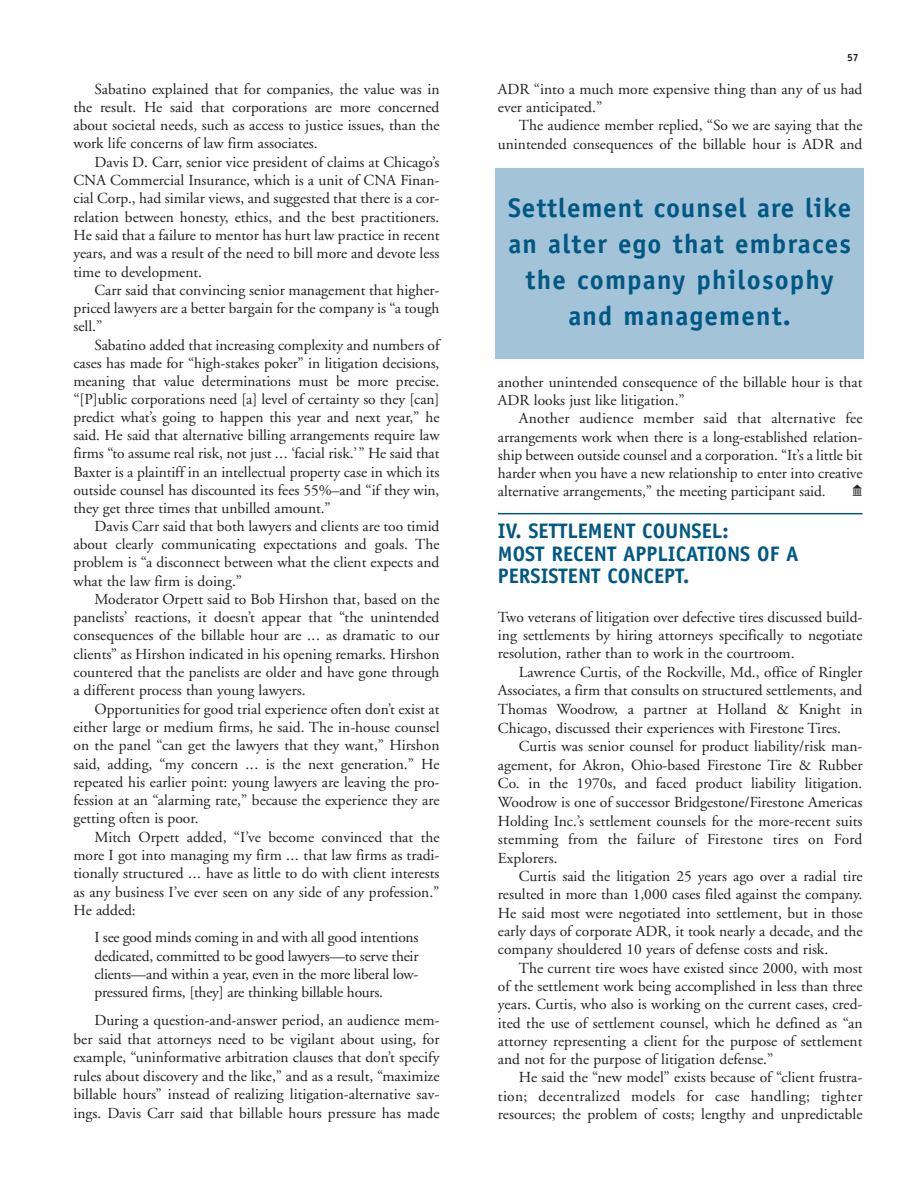
<style>
.page{position:relative;width:918px;height:1188px;background:#fff}
.page>*{position:absolute;margin:0;border:0;box-sizing:border-box;transform-origin:0 0}
.t1{font:700 27px/36px "Officina Sans";letter-spacing:.045em;color:#005883;text-align:center}
.t2{font:700 21px/22.5px "Officina Sans";color:#005883}
.t3{font:15.3px/18.3px "Adobe Garamond";color:#231f20;text-align:justify}
.t4{font:15.3px "Carta";color:#231f20}
.t5{font:700 10.5px "Officina Sans";color:#231f20}
</style>
<div class="page">
<hr style="left:498px;top:513px;width:364px;height:1px;background:#005883">
<div style="left:495px;top:169px;width:369px;height:190px;background:#a3c3d9"></div>
<p class="t3" style="left:74px;top:81px;width:368px;text-indent:21px">Sabatino explained that for companies, the value was in the result. He said that corporations are more concerned about societal needs, such as access to justice issues, than the work life concerns of law firm associates.</p>
<p class="t3" style="left:74px;top:154px;width:368px;text-indent:21px">Davis D. Carr, senior vice president of claims at Chicago’s CNA Commercial Insurance, which is a unit of CNA Finan&shy;cial Corp., had similar views, and suggested that there is a cor&shy;relation between honesty, ethics, and the best practitioners.<br>He said that a failure to mentor has hurt law practice in recent years, and was a result of the need to bill more and devote less time to development.</p>
<p class="t3" style="left:74px;top:282px;width:368px;text-indent:21px">Carr said that convincing senior management that higher&shy;priced lawyers are a better bargain for the company is “a tough sell.”</p>
<p class="t3" style="left:74px;top:337px;width:368px;text-indent:21px">Sabatino added that increasing complexity and numbers of cases has made for “high-stakes poker” in litigation decisions, meaning that value determinations must be more precise. “[P]ublic corporations need [a] level of certainty so they [can] predict what’s going to happen this year and next year,” he said. He said that alternative billing arrangements require law firms “to assume real risk, not just ... ‘facial risk.’” He said that Baxter is a plaintiff in an intellectual property case in which its outside counsel has discounted its fees 55%–and “if they win, they get three times that unbilled amount.”</p>
<p class="t3" style="left:74px;top:519px;width:368px;text-indent:21px">Davis Carr said that both lawyers and clients are too timid about clearly communicating expectations and goals. The problem is “a disconnect between what the client expects and what the law firm is doing.”</p>
<p class="t3" style="left:74px;top:591px;width:368px;text-indent:21px">Moderator Orpett said to Bob Hirshon that, based on the panelists’ reactions, it doesn’t appear that “the unintended consequences of the billable hour are ... as dramatic to our clients” as Hirshon indicated in his opening remarks. Hirshon countered that the panelists are older and have gone through a different process than young lawyers.</p>
<p class="t3" style="left:74px;top:701px;width:368px;text-indent:21px">Opportunities for good trial experience often don’t exist at either large or medium firms, he said. The in-house counsel on the panel “can get the lawyers that they want,” Hirshon said, adding, “my concern ... is the next generation.” He repeated his earlier point: young lawyers are leaving the pro&shy;fession at an “alarming rate,” because the experience they are getting often is poor.</p>
<p class="t3" style="left:74px;top:829px;width:368px;text-indent:21px">Mitch Orpett added, “I’ve become convinced that the more I got into managing my firm ... that law firms as tradi&shy;tionally structured ... have as little to do with client interests as any business I’ve ever seen on any side of any profession.” He added:</p>
<p class="t3" style="left:94px;top:930px;width:326px">I see good minds coming in and with all good intentions dedicated, committed to be good lawyers—to serve their clients—and within a year, even in the more liberal low&shy;pressured firms, [they] are thinking billable hours.</p>
<p class="t3" style="left:74px;top:1012px;width:368px;text-indent:21px">During a question-and-answer period, an audience mem&shy;ber said that attorneys need to be vigilant about using, for example, “uninformative arbitration clauses that don’t specify rules about discovery and the like,” and as a result, “maximize billable hours” instead of realizing litigation-alternative sav&shy;ings. Davis Carr said that billable hours pressure has made</p>
<p class="t5" style="left:847px;top:54px;width:13px">57</p>
<p class="t3" style="left:498px;top:81px;width:366px">ADR “into a much more expensive thing than any of us had ever anticipated.”</p>
<p class="t3" style="left:498px;top:118px;width:366px;text-align:right">The audience member replied, “So we are saying that the unintended consequences of the billable hour is ADR and</p>
<h1 class="t1" style="left:508px;top:192px;width:345px">Settlement counsel are like an alter ego that embraces the company philosophy and management.</h1>
<p class="t3" style="left:498px;top:374px;width:366px">another unintended consequence of the billable hour is that<br>ADR looks just like litigation.”</p>
<p class="t3" style="left:498px;top:411px;width:366px;text-indent:21px">Another audience member said that alternative fee arrangements work when there is a long-established relation&shy;ship between outside counsel and a corporation. “It’s a little bit harder when you have a new relationship to enter into creative alternative arrangements,” the meeting participant said.</p>
<p class="t4" style="left:852px;top:482px;width:12px">-</p>
<h2 class="t2" style="left:498px;top:522px;width:302px">IV. SETTLEMENT COUNSEL:<br>MOST RECENT APPLICATIONS OF A<br>PERSISTENT CONCEPT.</h2>
<p class="t3" style="left:498px;top:609px;width:366px">Two veterans of litigation over defective tires discussed build&shy;ing settlements by hiring attorneys specifically to negotiate resolution, rather than to work in the courtroom.</p>
<p class="t3" style="left:498px;top:664px;width:366px;text-indent:21px">Lawrence Curtis, of the Rockville, Md., office of Ringler Associates, a firm that consults on structured settlements, and Thomas Woodrow, a partner at Holland &amp; Knight in Chicago, discussed their experiences with Firestone Tires.</p>
<p class="t3" style="left:498px;top:739px;width:366px;text-indent:21px">Curtis was senior counsel for product liability/risk man&shy;agement, for Akron, Ohio-based Firestone Tire &amp; Rubber Co. in the 1970s, and faced product liability litigation.<br>Woodrow is one of successor Bridgestone/Firestone Americas Holding Inc.’s settlement counsels for the more-recent suits stemming from the failure of Firestone tires on Ford Explorers.</p>
<p class="t3" style="left:498px;top:869px;width:366px;text-indent:21px">Curtis said the litigation 25 years ago over a radial tire resulted in more than 1,000 cases filed against the company.<br>He said most were negotiated into settlement, but in those early days of corporate ADR, it took nearly a decade, and the company shouldered 10 years of defense costs and risk.</p>
<p class="t3" style="left:498px;top:960px;width:366px;text-indent:21px">The current tire woes have existed since 2000, with most of the settlement work being accomplished in less than three years. Curtis, who also is working on the current cases, cred&shy;ited the use of settlement counsel, which he defined as “an attorney representing a client for the purpose of settlement and not for the purpose of litigation defense.”</p>
<p class="t3" style="left:498px;top:1070px;width:366px;text-indent:21px">He said the “new model” exists because of “client frustra&shy;tion; decentralized models for case handling; tighter resources; the problem of costs; lengthy and unpredictable</p>
</div>
